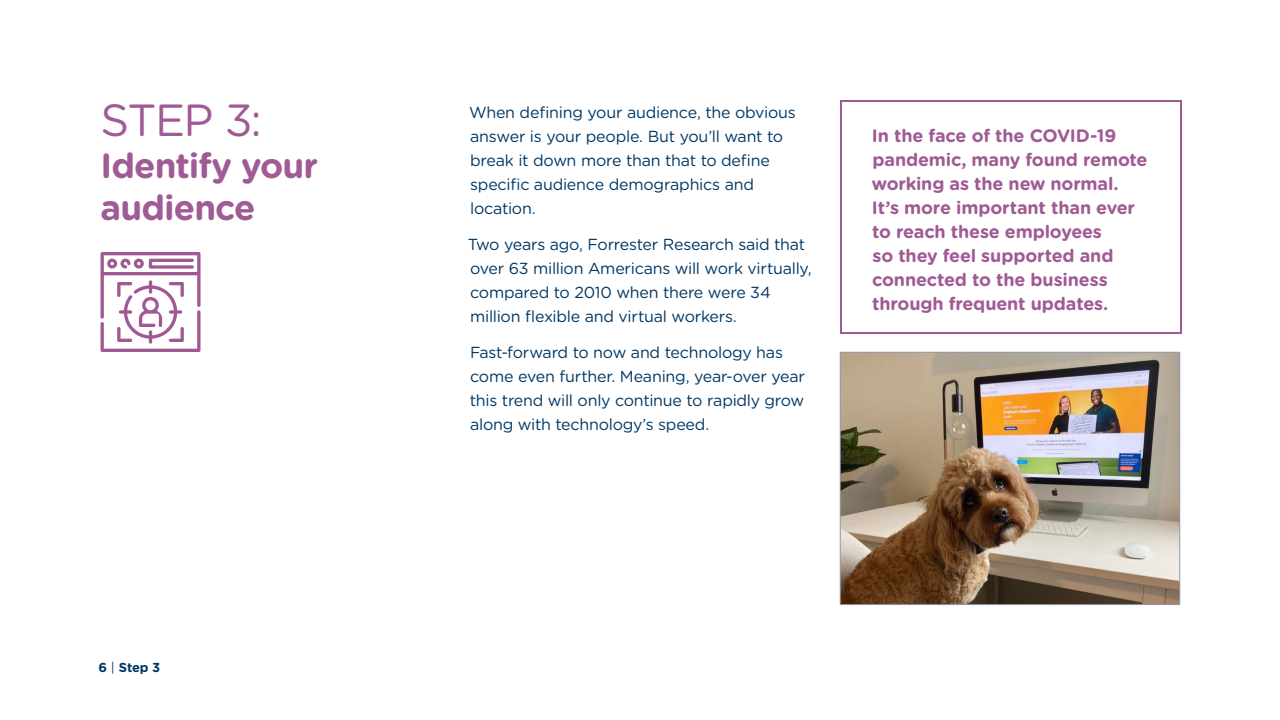
<style>
.page{position:relative;width:1280px;height:720px;background:#fff}
.page>*{position:absolute;margin:0;border:0;box-sizing:border-box;transform-origin:0 0}
.t1{font:45px "Gotham Rounded";color:#a05a94}
.t2{font:700 35px/42px "Gotham Rounded";letter-spacing:-.025em;color:#a05a94}
.t3{font:700 18px/24px "Gotham Rounded";letter-spacing:-.01em;color:#a05a94}
.t4{font:16px/24px "Gotham Rounded";letter-spacing:-.015em;color:#003864}
.t5{font:700 13px "Gotham Rounded";color:#003864}
.s1{font-weight:400}
</style>
<div class="page">
<svg style="left:101px;top:252px;width:100px;height:100px"></svg>
<img style="left:842px;top:354px;width:336px;height:249px">
<div style="left:840px;top:352px;width:340px;height:253px;border:1px solid #929aad"></div>
<div style="left:840px;top:100px;width:342px;height:234px;border:2px solid #a05a94"></div>
<h1 class="t1" style="left:101px;top:89px;width:163px">STEP 3:</h1>
<h2 class="t2" style="left:101px;top:143px;width:219px">Identify your audience</h2>
<p class="t5" style="left:98px;top:658px;width:63px">6 <span class="s1">|</span> Step 3</p>
<p class="t4" style="left:469px;top:100px;width:328px">When defining your audience, the obvious answer is your people. But you’ll want to break it down more than that to define specific audience demographics and location.</p>
<p class="t4" style="left:468px;top:232px;width:345px">Two years ago, Forrester Research said that over 63 million Americans will work virtually, compared to 2010 when there were 34 million flexible and virtual workers.</p>
<p class="t4" style="left:470px;top:340px;width:337px">Fast-forward to now and technology has come even further. Meaning, year-over year this trend will only continue to rapidly grow along with technology’s speed.</p>
<p class="t3" style="left:872px;top:123px;width:277px">In the face of the COVID-19 pandemic, many found remote working as the new normal.<br>It’s more important than ever to reach these employees<br>so they feel supported and connected to the business through frequent updates.</p>
</div>
